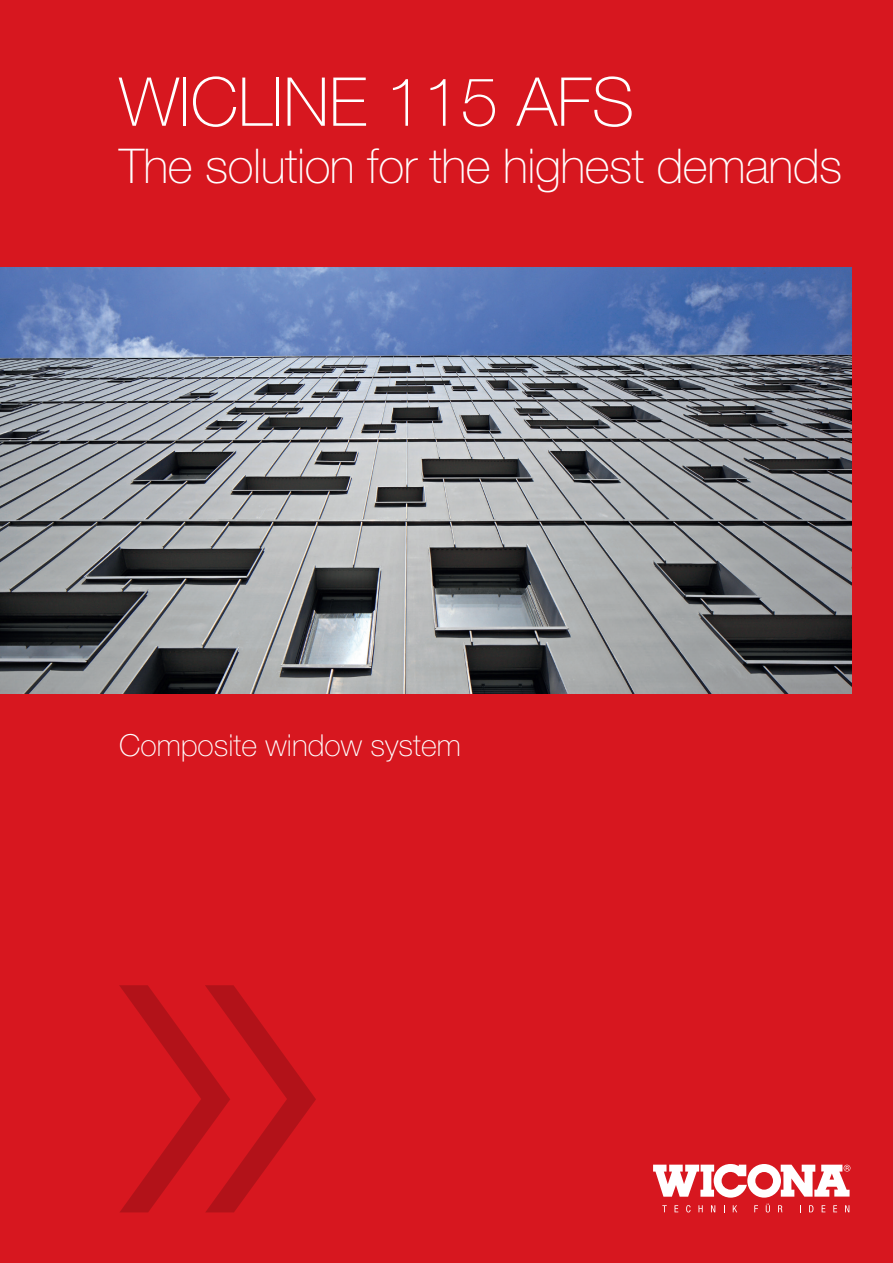
<style>
.page{position:relative;width:893px;height:1263px;background:#d7171f}
.page>*{position:absolute;margin:0;border:0;box-sizing:border-box;transform-origin:0 0}
.t1{font:100 67.5px "Helvetica Neue LT Pro";color:#fff}
.t2{font:100 48px "Helvetica Neue LT Pro";letter-spacing:-.01em;color:#fff}
.t3{font:100 30.3px "Helvetica Neue LT Pro";color:#fff}
</style>
<div class="page">
<svg style="left:119px;top:985px;width:197px;height:227px"></svg>
<img style="left:0;top:268px;width:851px;height:425px">
<svg style="left:653px;top:1164px;width:197px;height:48px"></svg>
<h1 class="t1" style="left:119px;top:63px;width:517px">WICLINE 115 AFS</h1>
<p class="t2" style="left:119px;top:139px;width:725px">The solution for the highest demands</p>
<p class="t3" style="left:119px;top:727px;width:343px">Composite window system</p>
</div>
